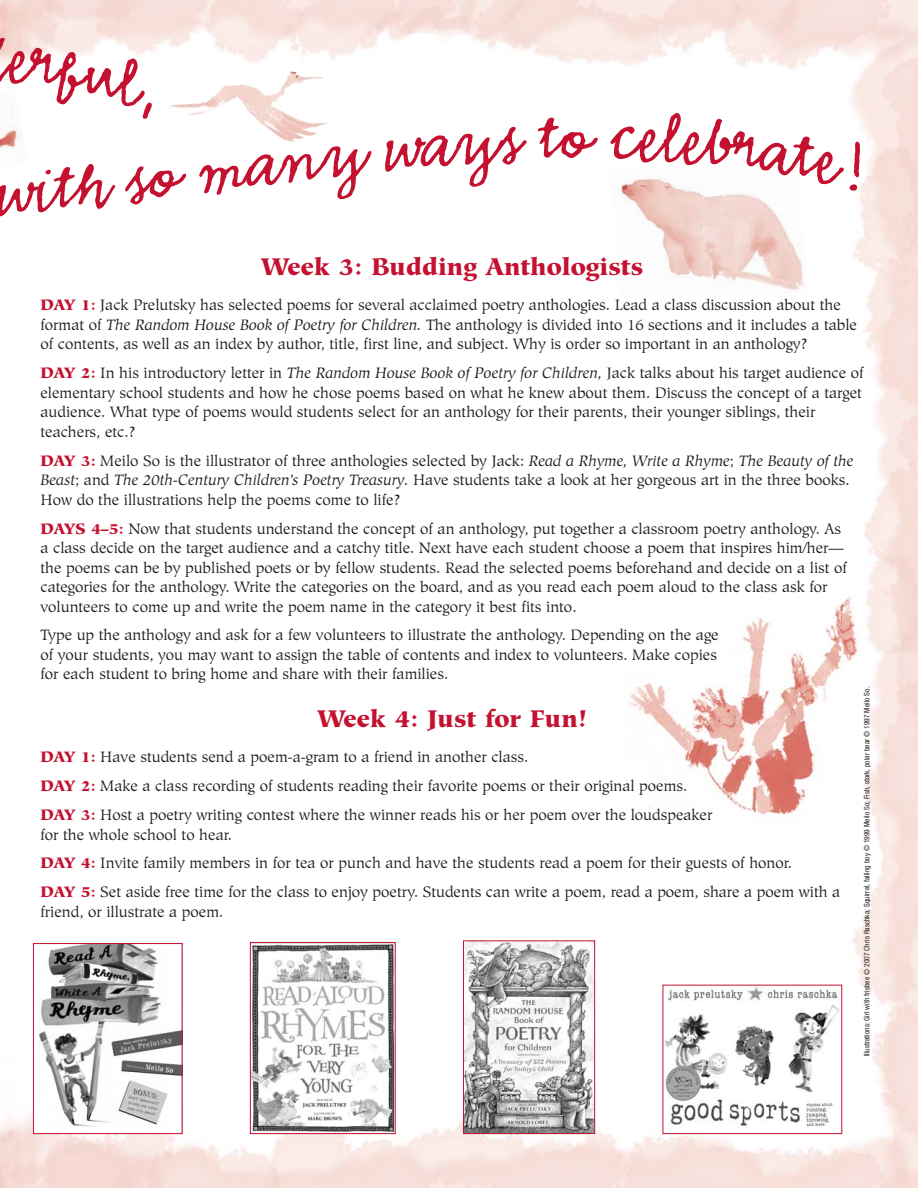
<style>
.page{position:relative;width:918px;height:1188px;background:#fff}
.page>*{position:absolute;margin:0;border:0;box-sizing:border-box;transform-origin:0 0}
.t1{font:900 24px "Hiroshige";color:#c41130}
.t2{font:15px/19.5px "Hiroshige";color:#231f20}
.t3{font:condensed 7.5px "Helvetica Neue";color:#231f20}
.s1{font-weight:900;color:#c41130}
.s2{font-style:italic}
</style>
<div class="page">
<img style="left:0;top:0;width:918px;height:1188px">
<img style="left:35px;top:945px;width:145px;height:187px">
<div style="left:33px;top:943px;width:149px;height:191px;border:1px solid #c41130"></div>
<img style="left:252px;top:944px;width:142px;height:188px">
<div style="left:250px;top:942px;width:146px;height:192px;border:1px solid #c41130"></div>
<img style="left:465px;top:942px;width:128px;height:190px">
<div style="left:463px;top:940px;width:132px;height:194px;border:1px solid #c41130"></div>
<img style="left:665px;top:987px;width:175px;height:145px">
<img style="left:624px;top:593px;width:237px;height:230px">
<div style="left:0;top:93px;width:38px;height:91px;background:#fff"></div>
<img style="left:0;top:128px;width:23px;height:20px">
<div style="left:164px;top:66px;width:169px;height:78px;background:#fff"></div>
<img style="left:169px;top:71px;width:159px;height:71px">
<div style="left:609px;top:162px;width:208px;height:135px;background:#fff"></div>
<img style="left:620px;top:191px;width:184px;height:99px">
<svg style="left:0;top:38px;width:152px;height:81px"></svg>
<svg style="left:0;top:164px;width:115px;height:53px"></svg>
<svg style="left:124px;top:166px;width:62px;height:39px"></svg>
<svg style="left:199px;top:146px;width:173px;height:53px"></svg>
<svg style="left:385px;top:127px;width:142px;height:60px"></svg>
<svg style="left:538px;top:118px;width:60px;height:40px"></svg>
<svg style="left:610px;top:113px;width:250px;height:78px"></svg>
<div style="left:0;top:613px;width:11px;height:177px;background:#fff"></div>
<h1 class="t1" style="left:261px;top:256px;width:383px">Week 3: Budding Anthologists</h1>
<p class="t2" style="left:40px;top:297px;width:818px"><span class="s1">DAY 1:</span> Jack Prelutsky has selected poems for several acclaimed poetry anthologies. Lead a class discussion about the format of <span class="s2">The Random House Book of Poetry for Children.</span> The anthology is divided into 16 sections and it includes a table of contents, as well as an index by author, title, first line, and subject. Why is order so important in an anthology?</p>
<p class="t2" style="left:40px;top:365px;width:825px"><span class="s1">DAY 2:</span> In his introductory letter in <span class="s2">The Random House Book of Poetry for Children,</span> Jack talks about his target audience of elementary school students and how he chose poems based on what he knew about them. Discuss the concept of a target audience. What type of poems would students select for an anthology for their parents, their younger siblings, their teachers, etc.?</p>
<p class="t2" style="left:40px;top:452px;width:815px"><span class="s1">DAY 3:</span> Meilo So is the illustrator of three anthologies selected by Jack: <span class="s2">Read a Rhyme, Write a Rhyme</span>; <span class="s2">The Beauty of the<br>Beast</span>; and <span class="s2">The 20th-Century Children’s Poetry Treasury.</span> Have students take a look at her gorgeous art in the three books.<br>How do the illustrations help the poems come to life?</p>
<p class="t2" style="left:40px;top:520px;width:808px"><span class="s1">DAYS 4–5:</span> Now that students understand the concept of an anthology, put together a classroom poetry anthology. As a class decide on the target audience and a catchy title. Next have each student choose a poem that inspires him/her— the poems can be by published poets or by fellow students. Read the selected poems beforehand and decide on a list of categories for the anthology. Write the categories on the board, and as you read each poem aloud to the class ask for volunteers to come up and write the poem name in the category it best fits into.</p>
<p class="t2" style="left:40px;top:627px;width:680px;text-align:justify">Type up the anthology and ask for a few volunteers to illustrate the anthology. Depending on the age of your students, you may want to assign the table of contents and index to volunteers. Make copies for each student to bring home and share with their families.</p>
<h1 class="t1" style="left:317px;top:708px;width:271px">Week 4: Just for Fun!</h1>
<p class="t2" style="left:40px;top:744px;width:673px;line-height:29px"><span class="s1">DAY 1:</span> Have students send a poem-a-gram to a friend in another class.<br><span class="s1">DAY 2:</span> Make a class recording of students reading their favorite poems or their original poems.<br><span class="s1">DAY 3:</span> Host a poetry writing contest where the winner reads his or her poem over the loudspeaker</p>
<p class="t2" style="left:40px;top:821px;width:801px;line-height:29px">for the whole school to hear.<br><span class="s1">DAY 4:</span> Invite family members in for tea or punch and have the students read a poem for their guests of honor.<br><span class="s1">DAY 5:</span> Set aside free time for the class to enjoy poetry. Students can write a poem, read a poem, share a poem with a</p>
<p class="t2" style="left:40px;top:903px;width:184px">friend, or illustrate a poem.</p>
<p class="t3" style="left:864px;top:1056px;width:371px;rotate:-90deg">Illustrations: Girl with frisbee © 2007 Chris Raschka; Squirrel, falling boy © 1999 Meilo So; Fish, stork, polar bear © 1997 Meilo So.</p>
</div>
